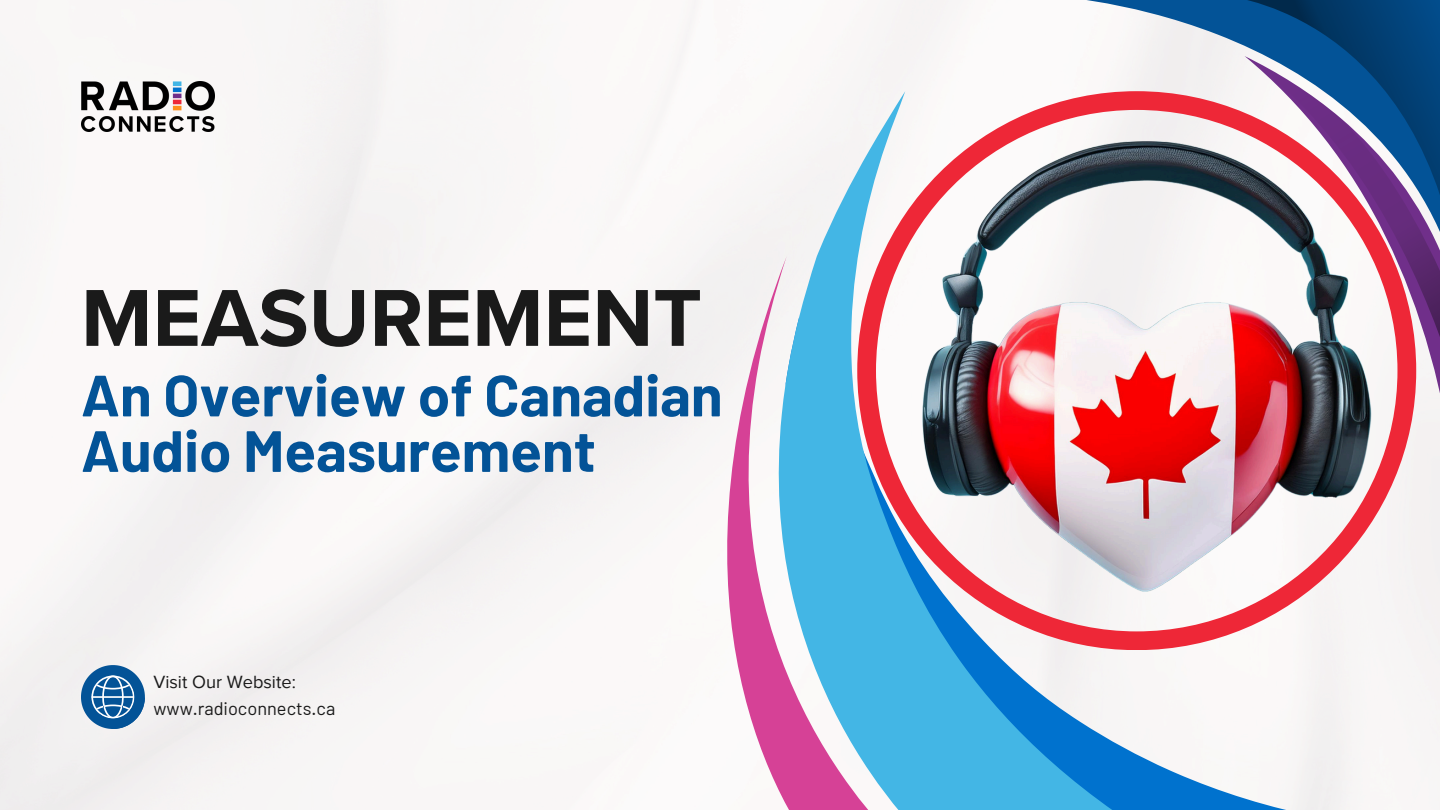
<style>
.page{position:relative;width:1440px;height:810px;background:#f9f6f6}
.page>*{position:absolute;margin:0;border:0;box-sizing:border-box;transform-origin:0 0}
.t1{font:700 83.6px "Proxima Nova";color:#1a1a1a}
.t2{font:700 58.1px/55.5px "Barlow";color:#035397}
.t3{font:18.2px "Barlow";color:#1a1a1a}
.t4{font:18.2px "Proxima Nova";color:#1a1a1a}
</style>
<div class="page">
<svg style="left:81px;top:665px;width:64px;height:64px"></svg>
<svg style="left:1042px;top:0;width:179px;height:76px;fill:#f7f5f5"></svg>
<svg style="left:1221px;top:0;width:219px;height:76px;background:#145287"></svg>
<svg style="left:1245px;top:56px;width:195px;height:331px;background:#345a91"></svg>
<svg style="left:1192px;top:650px;width:134px;height:160px;fill:#f9f8f6"></svg>
<svg style="left:756px;top:91px;width:436px;height:719px"></svg>
<svg style="left:660px;top:256px;width:256px;height:554px;fill:#f4f3f3"></svg>
<img style="left:81px;top:81px;width:133px;height:50px">
<svg style="left:857px;top:599px;width:559px;height:51px"></svg>
<img style="left:766px;top:76px;width:667px;height:523px">
<p class="t1" style="left:81px;top:269px;width:623px">MEASUREMENT</p>
<p class="t2" style="left:81px;top:365px;width:643px">An Overview of Canadian<br>Audio Measurement</p>
<p class="t4" style="left:153px;top:671px;width:144px">Visit Our Website:</p>
<p class="t3" style="left:153px;top:697px;width:183px">www.radioconnects.ca</p>
</div>
